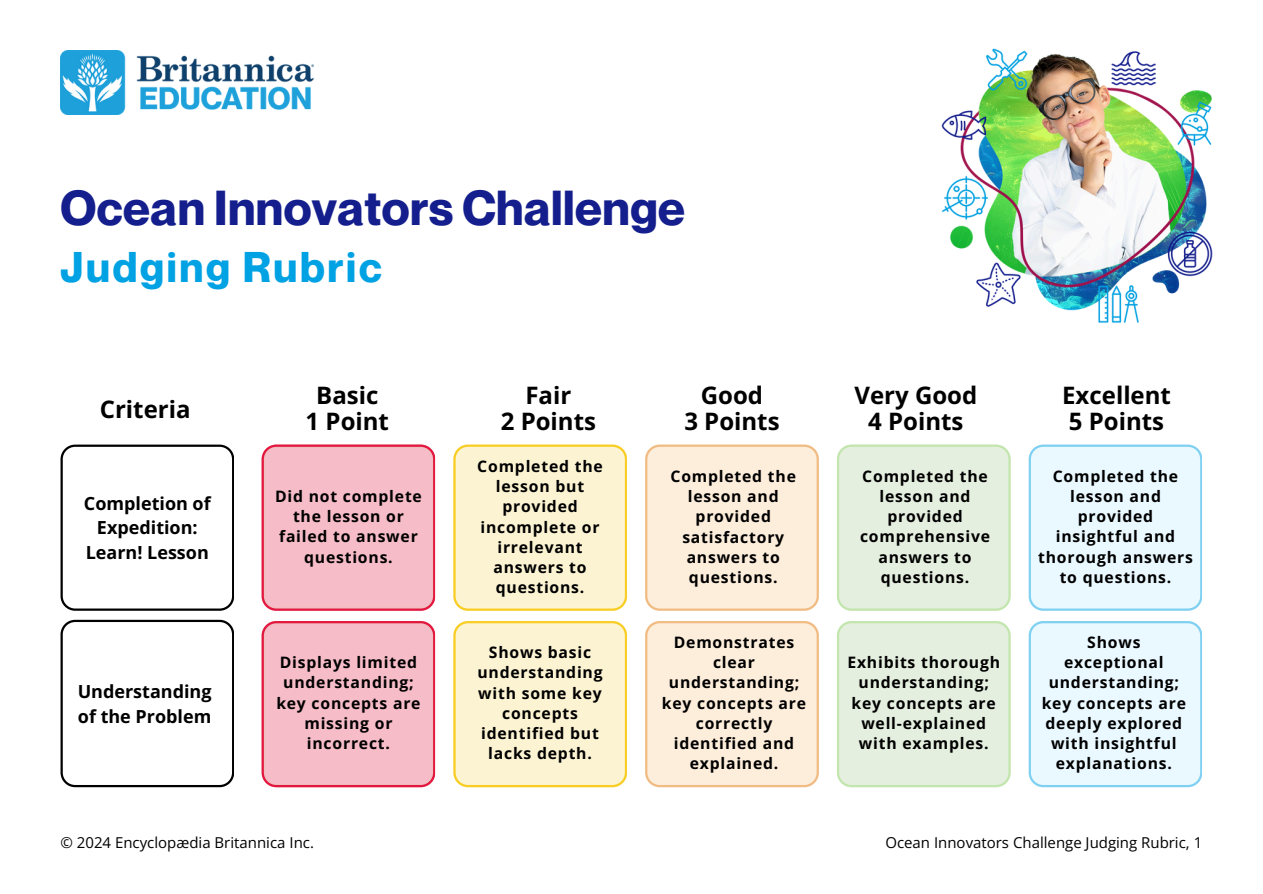
<style>
.page{position:relative;width:1263px;height:894px;background:#fff}
.page>*{position:absolute;margin:0;border:0;box-sizing:border-box;transform-origin:0 0}
.t1{font:700 48px "Neue Montreal";letter-spacing:.01em;color:#141e8c}
.t2{font:700 42px "Neue Montreal";letter-spacing:.065em;color:#00a2e3}
.t3{font:700 24px/25.8px "Open Sans";color:#000;text-align:center}
.t4{font:700 18px/24.8px "Open Sans";color:#000;text-align:center}
.t5{font:700 15.75px/20.2px "Open Sans";letter-spacing:.05em;color:#000;text-align:center}
.t6{font:15px "Open Sans";color:#000}
</style>
<div class="page">
<img style="left:61px;top:50px;width:253px;height:64px">
<div style="left:1029px;top:444px;width:173px;height:166px;background:#eaf9ff"></div>
<svg style="left:262px;top:444px;width:173px;height:166px;background:#f5b5c2"></svg>
<div style="left:453px;top:444px;width:174px;height:166px;background:#fcf3d2"></div>
<div style="left:645px;top:444px;width:173px;height:166px;background:#fdeddb"></div>
<div style="left:837px;top:444px;width:173px;height:166px;background:#e5efdf"></div>
<div style="left:1029px;top:621px;width:173px;height:166px;background:#eaf9ff"></div>
<svg style="left:262px;top:621px;width:173px;height:166px;background:#f4b4c1"></svg>
<div style="left:453px;top:621px;width:174px;height:166px;background:#fcf3d2"></div>
<div style="left:645px;top:621px;width:173px;height:166px;background:#fdeddb"></div>
<div style="left:837px;top:621px;width:173px;height:166px;background:#e5efdf"></div>
<svg style="left:61px;top:444px;width:173px;height:166px"></svg>
<svg style="left:61px;top:619px;width:173px;height:168px"></svg>
<img style="left:941px;top:48px;width:272px;height:275px">
<h1 class="t1" style="left:61px;top:178px;width:626px">Ocean Innovators Challenge</h1>
<h2 class="t2" style="left:61px;top:241px;width:323px">Judging Rubric</h2>
<h3 class="t3" style="left:100px;top:396px;width:92px">Criteria</h3>
<h3 class="t4" style="left:84px;top:490px;width:128px">Completion of<br>Expedition:<br>Learn! Lesson</h3>
<h5 class="t4" style="left:78px;top:678px;width:135px;text-align:left">Understanding of the Problem</h5>
<h5 class="t3" style="left:306px;top:381px;width:85px">Basic<br>1 Point</h5>
<h5 class="t3" style="left:501px;top:381px;width:97px">Fair<br>2 Points</h5>
<h3 class="t3" style="left:684px;top:381px;width:97px">Good<br>3 Points</h3>
<h5 class="t3" style="left:854px;top:381px;width:124px">Very Good<br>4 Points</h5>
<h5 class="t3" style="left:1062px;top:381px;width:110px;text-align:left">Excellent<br>5 Points</h5>
<p class="t5" style="left:275px;top:485px;width:148px">Did not complete the lesson or failed to answer questions.</p>
<h3 class="t5" style="left:477px;top:455px;width:127px">Completed the lesson but provided incomplete or irrelevant answers to questions.</h3>
<h4 class="t5" style="left:670px;top:465px;width:127px">Completed the lesson and provided satisfactory answers to questions.</h4>
<h4 class="t5" style="left:860px;top:465px;width:132px">Completed the lesson and provided comprehensive answers to questions.</h4>
<h3 class="t5" style="left:1038px;top:465px;width:156px">Completed the lesson and provided insightful and thorough answers to questions.</h3>
<h5 class="t5" style="left:276px;top:651px;width:146px">Displays limited understanding; key concepts are missing or incorrect.</h5>
<h5 class="t5" style="left:477px;top:641px;width:127px">Shows basic understanding with some key concepts identified but lacks depth.</h5>
<h3 class="t5" style="left:662px;top:631px;width:146px">Demonstrates clear understanding; key concepts are correctly identified and explained.</h3>
<h5 class="t5" style="left:847px;top:651px;width:154px">Exhibits thorough understanding; key concepts are well-explained with examples.</h5>
<h5 class="t5" style="left:1042px;top:631px;width:146px">Shows exceptional understanding; key concepts are deeply explored with insightful explanations.</h5>
<p class="t6" style="left:61px;top:831px;width:255px">© 2024 Encyclopædia Britannica Inc.</p>
<h5 class="t6" style="left:885px;top:831px;width:318px">Ocean Innovators Challenge Judging Rubric, 1</h5>
</div>
